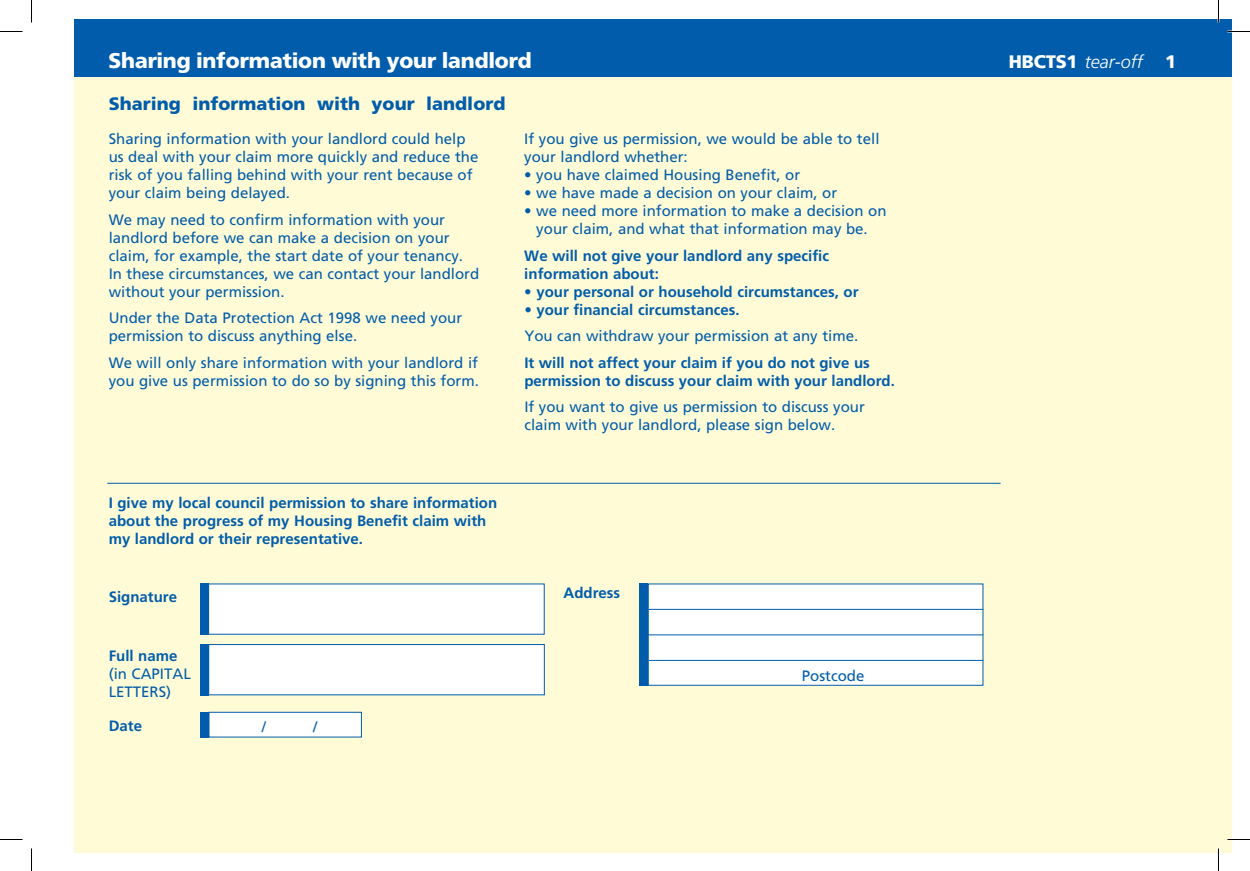
<style>
.page{position:relative;width:1250px;height:871px;background:#fff}
.page>*{position:absolute;margin:0;border:0;box-sizing:border-box;transform-origin:0 0}
.t1{font:900 21px "Frutiger BQ";color:#fff}
.t2{font:900 18px "Frutiger";color:#015dab}
.t3{font:italic 300 18px "Frutiger";color:#fff}
.t4{font:900 18px "Frutiger BQ";color:#fff}
.t5{font:15px/18px "Frutiger";color:#015dab}
.t6{font:700 15px/18px "Frutiger";color:#015dab}
.s1{font-family:"Frutiger BQ";font-weight:900;font-style:normal}
.s2{font-weight:400}
.s3{font-weight:700}
</style>
<div class="page">
<div style="left:74px;top:19px;width:1157px;height:833px;background:#fffbd6"></div>
<div style="left:74px;top:19px;width:1157px;height:57px;background:#015dab"></div>
<div style="left:209px;top:712px;width:152px;height:25px;background:#fff"></div>
<div style="left:209px;top:712px;width:153px;height:25px;border:1px solid #015dab"></div>
<div style="left:200px;top:712px;width:9px;height:25px;background:#015dab"></div>
<div style="left:208px;top:584px;width:336px;height:50px;background:#fff"></div>
<div style="left:200px;top:584px;width:9px;height:51px;background:#015dab"></div>
<div style="left:208px;top:644px;width:336px;height:51px;background:#fff;border:1px solid #015dab"></div>
<div style="left:200px;top:644px;width:9px;height:51px;background:#015dab"></div>
<div style="left:648px;top:584px;width:335px;height:102px;background:#fff;border:1px solid #015dab"></div>
<div style="left:639px;top:584px;width:9px;height:102px;background:#015dab"></div>
<hr style="left:648px;top:609px;width:335px;height:1px;background:#015dab">
<hr style="left:646px;top:634px;width:337px;height:1px;background:#015dab">
<hr style="left:648px;top:660px;width:335px;height:1px;background:#015dab">
<hr style="left:107px;top:483px;width:893px;height:1px;background:#015dab">
<hr style="left:1227px;top:838px;width:22px;height:2px;background:#fff">
<hr style="left:1217px;top:0;width:2px;height:23px;background:#fff">
<hr style="left:1217px;top:848px;width:2px;height:23px;background:#fff">
<svg style="left:0;top:31px;width:22px;height:1px"></svg>
<svg style="left:1227px;top:31px;width:22px;height:1px"></svg>
<svg style="left:0;top:839px;width:22px;height:1px"></svg>
<svg style="left:1227px;top:839px;width:22px;height:1px"></svg>
<svg style="left:31px;top:0;width:1px;height:23px"></svg>
<svg style="left:31px;top:848px;width:1px;height:23px"></svg>
<svg style="left:1218px;top:0;width:1px;height:23px"></svg>
<svg style="left:1218px;top:848px;width:1px;height:23px"></svg>
<p class="t1" style="left:109px;top:48px;width:424px">Sharing information with your landlord</p>
<p class="t3" style="left:1008px;top:52px;width:136px"><span class="s1">HBCTS1</span> tear-off</p>
<p class="t4" style="left:1165px;top:51px;width:12px">1</p>
<p class="t2" style="left:109px;top:93px;width:398px">Sharing information with your landlord</p>
<p class="t5" style="left:109px;top:130px;width:371px">Sharing information with your landlord could help us deal with your claim more quickly and reduce the risk of you falling behind with your rent because of your claim being delayed.</p>
<p class="t5" style="left:109px;top:211px;width:372px">We may need to confirm information with your landlord before we can make a decision on your claim, for example, the start date of your tenancy.<br>In these circumstances, we can contact your landlord without your permission.</p>
<p class="t5" style="left:109px;top:309px;width:355px">Under the Data Protection Act 1998 we need your permission to discuss anything else.</p>
<p class="t5" style="left:109px;top:354px;width:371px">We will only share information with your landlord if you give us permission to do so by signing this form.</p>
<p class="t5" style="left:524px;top:130px;width:356px">If you give us permission, we would be able to tell your landlord whether:</p>
<p class="t5" style="left:524px;top:166px;width:277px">• you have claimed Housing Benefit, or</p>
<p class="t5" style="left:524px;top:184px;width:314px">• we have made a decision on your claim, or</p>
<p class="t5" style="left:524px;top:202px;width:364px;text-align:center">• we need more information to make a decision on your claim, and what that information may be.</p>
<p class="t6" style="left:524px;top:247px;width:306px">We will not give your landlord any specific information about:</p>
<p class="t6" style="left:524px;top:283px;width:336px">• your personal or household circumstances, or</p>
<p class="t6" style="left:524px;top:296px;width:347px;line-height:26.5px">• your financial circumstances.<br><span class="s2">You can withdraw your permission at any time.<br></span>It will not affect your claim if you do not give us</p>
<p class="t6" style="left:524px;top:367px;width:372px;line-height:26.5px">permission to discuss your claim with your landlord.<br><span class="s2">If you want to give us permission to discuss your</span></p>
<p class="t5" style="left:524px;top:416px;width:312px">claim with your landlord, please sign below.</p>
<p class="t6" style="left:109px;top:494px;width:390px">I give my local council permission to share information about the progress of my Housing Benefit claim with my landlord or their representative.</p>
<p class="t6" style="left:109px;top:587px;width:70px">Signature</p>
<p class="t5" style="left:109px;top:647px;width:84px"><span class="s3">Full name </span>(in CAPITAL<br>LETTERS)</p>
<p class="t6" style="left:109px;top:716px;width:35px">Date</p>
<p class="t5" style="left:262px;top:718px;width:6px">/</p>
<p class="t5" style="left:313px;top:718px;width:6px">/</p>
<p class="t6" style="left:563px;top:584px;width:58px">Address</p>
<p class="t5" style="left:801px;top:666px;width:64px">Postcode</p>
</div>
